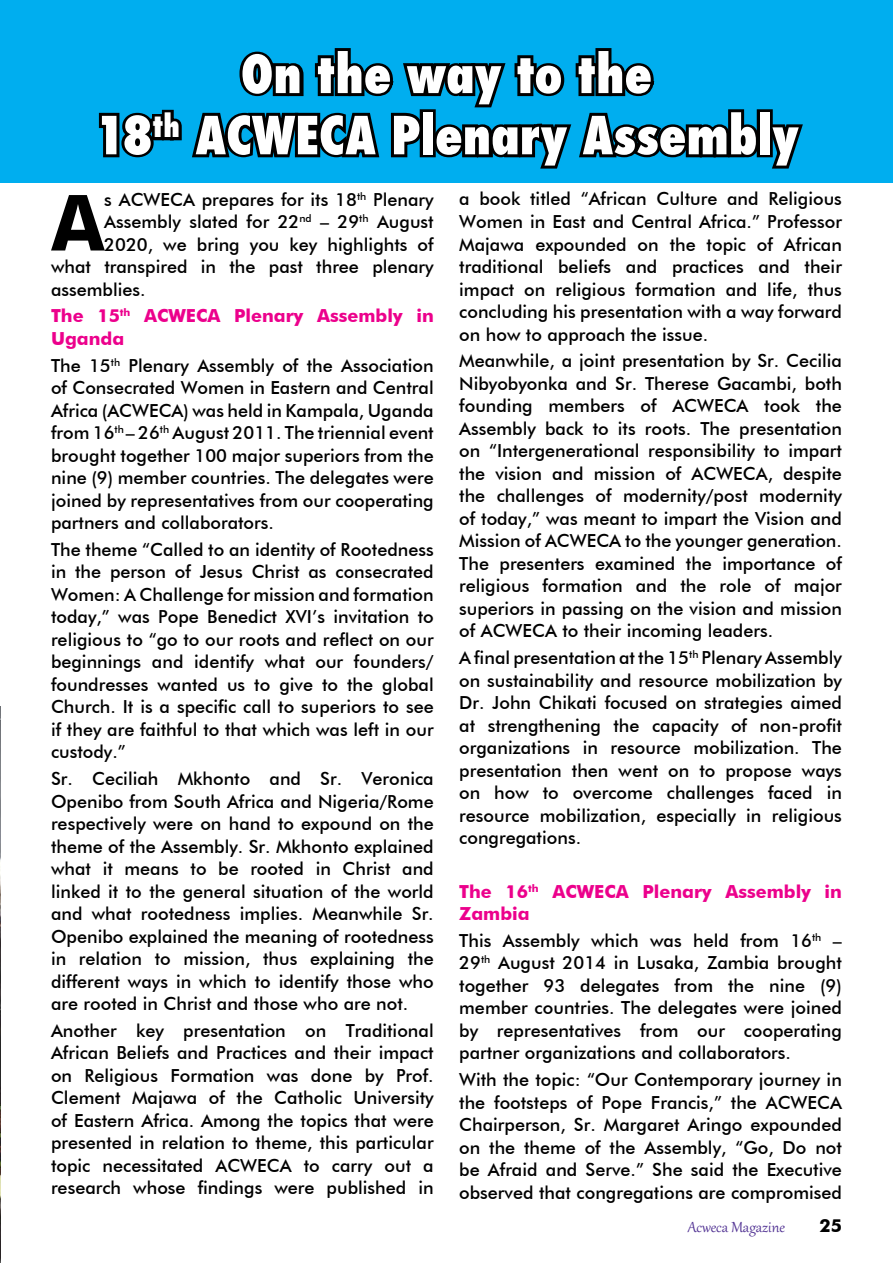
<style>
.page{position:relative;width:893px;height:1263px;background:#fff}
.page>*{position:absolute;margin:0;border:0;box-sizing:border-box;transform-origin:0 0}
.t1{font:700 77.55px "Futura BT";color:#000;scale:.94 1}
.t2{font:800 condensed 51px/61.2px "Futura";color:#fff;text-align:center}
.t3{font:500 18px/22.5px "Futura BT";color:#000;text-align:justify}
.t4{font:700 18px/22.5px "Futura BT";color:#ec008c}
.t5{font:18px "Gabriola";color:#513293}
.t6{font:700 18px "Futura BT";color:#000}
</style>
<div class="page">
<img style="left:0;top:707px;width:1px;height:556px">
<div style="left:0;top:0;width:893px;height:183px;background:#00aeef"></div>
<svg style="left:98px;top:48px;width:705px;height:121px"></svg>
<h2 class="t2" style="left:94px;top:44px;width:706px">On the way to the<br>18<sup>th</sup> ACWECA Plenary Assembly</h2>
<h1 class="t1" style="left:52px;top:176px;width:58px">A</h1>
<p class="t3" style="left:104px;top:188px;width:331px">s ACWECA prepares for its 18<sup>th</sup> Plenary</p>
<p class="t3" style="left:104px;top:210px;width:331px">Assembly slated for 22<sup>nd</sup> – 29<sup>th</sup> August</p>
<p class="t3" style="left:104px;top:233px;width:331px">2020, we bring you key highlights of</p>
<p class="t3" style="left:51px;top:255px;width:384px">what transpired in the past three plenary</p>
<p class="t3" style="left:51px;top:278px;width:96px">assemblies.</p>
<p class="t4" style="left:51px;top:304px;width:384px">The 15<sup>th</sup> ACWECA Plenary Assembly in<br>Uganda</p>
<p class="t3" style="left:51px;top:354px;width:384px">The 15<sup>th</sup> Plenary Assembly of the Association of Consecrated Women in Eastern and Central Africa (ACWECA) was held in Kampala, Uganda from 16<sup>th</sup> – 26<sup>th</sup> August 2011. The triennial event brought together 100 major superiors from the nine (9) member countries. The delegates were joined by representatives from our cooperating partners and collaborators.</p>
<p class="t3" style="left:51px;top:538px;width:384px">The theme “Called to an identity of Rootedness in the person of Jesus Christ as consecrated Women: A Challenge for mission and formation today,” was Pope Benedict XVI’s invitation to religious to “go to our roots and reflect on our beginnings and identify what our founders/ foundresses wanted us to give to the global Church. It is a specific call to superiors to see if they are faithful to that which was left in our custody.”</p>
<p class="t3" style="left:51px;top:767px;width:384px">Sr. Ceciliah Mkhonto and Sr. Veronica Openibo from South Africa and Nigeria/Rome respectively were on hand to expound on the theme of the Assembly. Sr. Mkhonto explained what it means to be rooted in Christ and linked it to the general situation of the world and what rootedness implies. Meanwhile Sr.<br>Openibo explained the meaning of rootedness in relation to mission, thus explaining the different ways in which to identify those who are rooted in Christ and those who are not.</p>
<p class="t3" style="left:51px;top:1019px;width:384px">Another key presentation on Traditional African Beliefs and Practices and their impact on Religious Formation was done by Prof.<br>Clement Majawa of the Catholic University of Eastern Africa. Among the topics that were presented in relation to theme, this particular topic necessitated ACWECA to carry out a research whose findings were published in</p>
<p class="t3" style="left:459px;top:188px;width:384px">a book titled “African Culture and Religious Women in East and Central Africa.” Professor Majawa expounded on the topic of African traditional beliefs and practices and their impact on religious formation and life, thus concluding his presentation with a way forward on how to approach the issue.</p>
<p class="t3" style="left:459px;top:349px;width:384px">Meanwhile, a joint presentation by Sr. Cecilia Nibyobyonka and Sr. Therese Gacambi, both founding members of ACWECA took the Assembly back to its roots. The presentation on “Intergenerational responsibility to impart the vision and mission of ACWECA, despite the challenges of modernity/post modernity of today,” was meant to impart the Vision and Mission of ACWECA to the younger generation.<br>The presenters examined the importance of religious formation and the role of major superiors in passing on the vision and mission of ACWECA to their incoming leaders.</p>
<p class="t3" style="left:459px;top:646px;width:384px">A final presentation at the 15<sup>th</sup> Plenary Assembly on sustainability and resource mobilization by Dr. John Chikati focused on strategies aimed at strengthening the capacity of non-profit organizations in resource mobilization. The presentation then went on to propose ways on how to overcome challenges faced in resource mobilization, especially in religious congregations.</p>
<p class="t4" style="left:459px;top:880px;width:384px">The 16<sup>th</sup> ACWECA Plenary Assembly in<br>Zambia</p>
<p class="t3" style="left:459px;top:929px;width:384px">This Assembly which was held from 16<sup>th</sup> – 29<sup>th</sup> August 2014 in Lusaka, Zambia brought together 93 delegates from the nine (9) member countries. The delegates were joined by representatives from our cooperating partner organizations and collaborators.</p>
<p class="t3" style="left:459px;top:1068px;width:384px">With the topic: “Our Contemporary journey in the footsteps of Pope Francis,” the ACWECA Chairperson, Sr. Margaret Aringo expounded on the theme of the Assembly, “Go, Do not be Afraid and Serve.” She said the Executive observed that congregations are compromised</p>
<p class="t5" style="left:688px;top:1215px;width:99px">Acweca Magazine</p>
<p class="t6" style="left:819px;top:1215px;width:24px">25</p>
</div>
